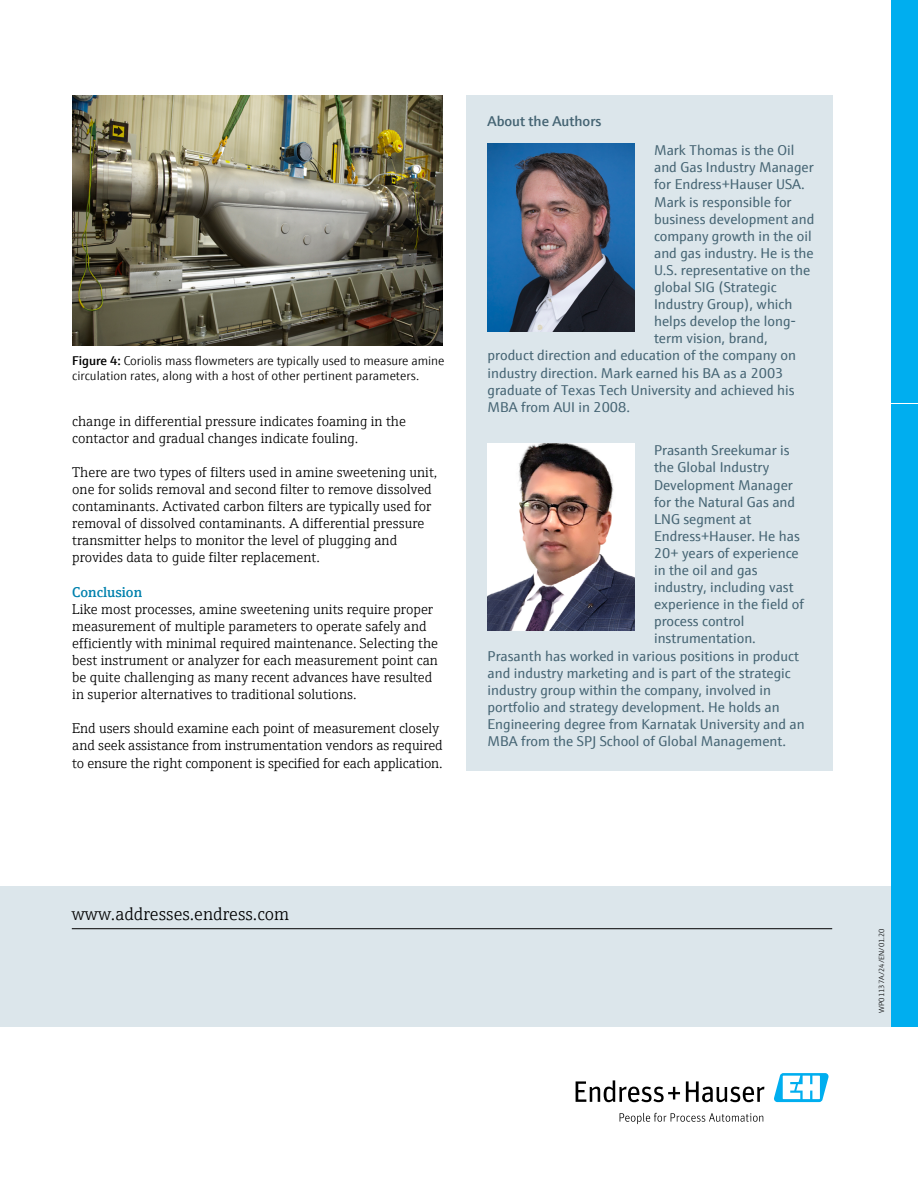
<style>
.page{position:relative;width:918px;height:1188px;background:#fff}
.page>*{position:absolute;margin:0;border:0;box-sizing:border-box;transform-origin:0 0}
.t1{font:300 18px "E+H Serif";color:#000}
.t2{font:14.25px "E+H Sans";color:#456473}
.t3{font:300 14.25px/17.1px "E+H Serif";color:#000}
.t4{font:600 14.25px "E+H Sans";color:#456473}
.t5{font:600 14.25px "E+H Serif";color:#0081ad}
.t6{font:300 12.75px/15.3px "E+H Sans";letter-spacing:-.005em;color:#000}
.t7{font:300 7.5px "E+H Sans";color:#000}
.s1{font-weight:600}
</style>
<div class="page">
<div style="left:0;top:887px;width:891px;height:140px;background:#dce6eb"></div>
<hr style="left:72px;top:928px;width:760px;height:1px;background:#000">
<svg style="left:576px;top:1080px;width:104px;height:22px"></svg>
<svg style="left:686px;top:1081px;width:78px;height:21px"></svg>
<svg style="left:620px;top:1113px;width:143px;height:11px"></svg>
<svg style="left:774px;top:1073px;width:55px;height:29px"></svg>
<div style="left:466px;top:95px;width:367px;height:676px;background:#dce6eb"></div>
<img style="left:488px;top:144px;width:147px;height:188px">
<img style="left:488px;top:444px;width:147px;height:187px">
<div style="left:892px;top:0;width:26px;height:403px;background:#00aeef"></div>
<div style="left:892px;top:405px;width:26px;height:622px;background:#00aeef"></div>
<img style="left:72px;top:95px;width:370px;height:251px">
<p class="t6" style="left:72px;top:352px;width:374px"><span class="s1">Figure 4:</span> Coriolis mass flowmeters are typically used to measure amine circulation rates, along with a host of other pertinent parameters.</p>
<p class="t3" style="left:72px;top:411px;width:335px">change in differential pressure indicates foaming in the contactor and gradual changes indicate fouling.</p>
<p class="t3" style="left:72px;top:462px;width:367px">There are two types of filters used in amine sweetening unit, one for solids removal and second filter to remove dissolved contaminants. Activated carbon filters are typically used for removal of dissolved contaminants. A differential pressure transmitter helps to monitor the level of plugging and provides data to guide filter replacement.</p>
<p class="t5" style="left:72px;top:581px;width:71px">Conclusion</p>
<p class="t3" style="left:72px;top:599px;width:367px">Like most processes, amine sweetening units require proper measurement of multiple parameters to operate safely and efficiently with minimal required maintenance. Selecting the best instrument or analyzer for each measurement point can be quite challenging as many recent advances have resulted in superior alternatives to traditional solutions.</p>
<p class="t3" style="left:72px;top:719px;width:372px">End users should examine each point of measurement closely and seek assistance from instrumentation vendors as required to ensure the right component is specified for each application.</p>
<p class="t4" style="left:488px;top:110px;width:116px">About the Authors</p>
<p class="t2" style="left:654px;top:140px;width:142px">Mark Thomas is the Oil</p>
<p class="t2" style="left:654px;top:157px;width:161px">and Gas Industry Manager</p>
<p class="t2" style="left:654px;top:174px;width:152px">for Endress+Hauser USA.</p>
<p class="t2" style="left:654px;top:191px;width:139px">Mark is responsible for</p>
<p class="t2" style="left:654px;top:208px;width:162px">business development and</p>
<p class="t2" style="left:654px;top:225px;width:159px">company growth in the oil</p>
<p class="t2" style="left:654px;top:242px;width:161px">and gas industry. He is the</p>
<p class="t2" style="left:654px;top:259px;width:158px">U.S. representative on the</p>
<p class="t2" style="left:654px;top:276px;width:124px">global SIG (Strategic</p>
<p class="t2" style="left:654px;top:294px;width:140px">Industry Group), which</p>
<p class="t2" style="left:654px;top:311px;width:144px">helps develop the long-</p>
<p class="t2" style="left:654px;top:328px;width:115px">term vision, brand,</p>
<p class="t2" style="left:488px;top:345px;width:310px">product direction and education of the company on</p>
<p class="t2" style="left:488px;top:362px;width:297px">industry direction. Mark earned his BA as a 2003</p>
<p class="t2" style="left:488px;top:379px;width:309px">graduate of Texas Tech University and achieved his</p>
<p class="t2" style="left:488px;top:396px;width:144px">MBA from AUI in 2008.</p>
<p class="t2" style="left:654px;top:440px;width:137px">Prasanth Sreekumar is</p>
<p class="t2" style="left:654px;top:457px;width:117px">the Global Industry</p>
<p class="t2" style="left:654px;top:474px;width:140px">Development Manager</p>
<p class="t2" style="left:654px;top:491px;width:143px">for the Natural Gas and</p>
<p class="t2" style="left:654px;top:508px;width:99px">LNG segment at</p>
<p class="t2" style="left:654px;top:525px;width:147px">Endress+Hauser. He has</p>
<p class="t2" style="left:654px;top:542px;width:146px">20+ years of experience</p>
<p class="t2" style="left:654px;top:560px;width:105px">in the oil and gas</p>
<p class="t2" style="left:654px;top:577px;width:141px">industry, including vast</p>
<p class="t2" style="left:654px;top:594px;width:152px">experience in the field of</p>
<p class="t2" style="left:654px;top:611px;width:92px">process control</p>
<p class="t2" style="left:654px;top:628px;width:103px">instrumentation.</p>
<p class="t2" style="left:488px;top:645px;width:313px">Prasanth has worked in various positions in product</p>
<p class="t2" style="left:488px;top:662px;width:305px">and industry marketing and is part of the strategic</p>
<p class="t2" style="left:488px;top:679px;width:285px">industry group within the company, involved in</p>
<p class="t2" style="left:488px;top:696px;width:294px">portfolio and strategy development. He holds an</p>
<p class="t2" style="left:488px;top:713px;width:319px">Engineering degree from Karnatak University and an</p>
<p class="t2" style="left:488px;top:731px;width:300px">MBA from the SPJ School of Global Management.</p>
<p class="t1" style="left:72px;top:901px;width:219px">www.addresses.endress.com</p>
<p class="t7" style="left:876px;top:1013px;width:86px;rotate:-90deg">WP01137A/24/EN/01.20</p>
</div>
